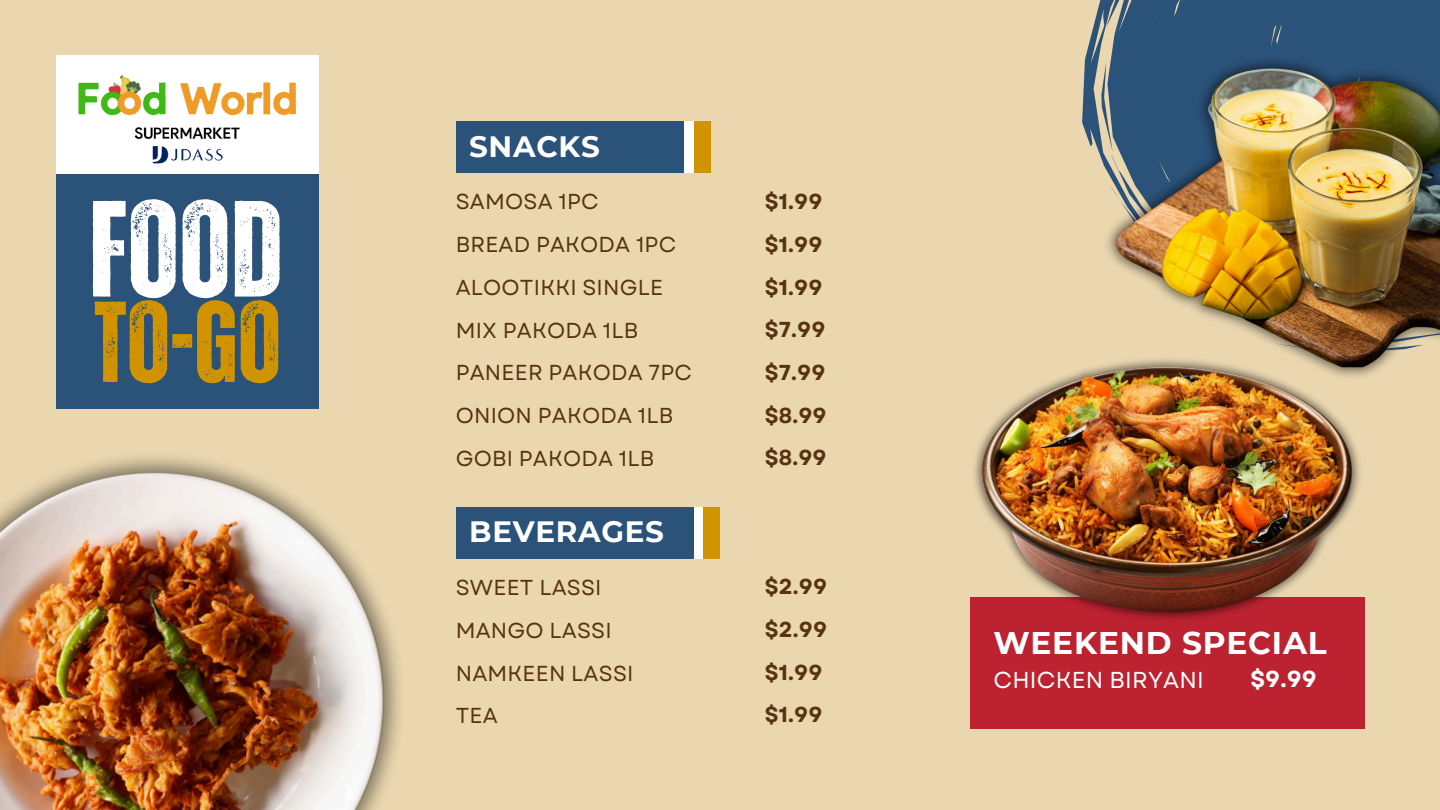
<style>
.page{position:relative;width:1440px;height:810px;background:#ead7b0}
.page>*{position:absolute;margin:0;border:0;box-sizing:border-box;transform-origin:0 0}
.t1{font:700 136.8px "Zuume Rough";color:#fff}
.t2{font:700 114.8px "Zuume Rough";color:#d19400}
.t3{font:700 31.3px "Montserrat";letter-spacing:.025em;color:#fff}
.t4{font:700 29.4px "Montserrat";letter-spacing:.025em;color:#fff}
.t5{font:23px "Garet";letter-spacing:.01em;color:#fff}
.t6{font:700 23px "Garet";color:#fff}
.t7{font:21.6px/42.8px "Garet";letter-spacing:.01em;color:#573312}
.t8{font:700 21.6px "Garet";letter-spacing:.01em;color:#573312}
</style>
<div class="page">
<svg style="left:1088px;top:0;width:352px;height:45px;background:#36597c"></svg>
<div style="left:456px;top:121px;width:253px;height:52px;background:#2b5279"></div>
<div style="left:684px;top:121px;width:10px;height:52px;background:#fff"></div>
<div style="left:694px;top:121px;width:16px;height:52px;background:#d19400"></div>
<div style="left:970px;top:597px;width:395px;height:132px;background:#bd2231"></div>
<img style="left:974px;top:384px;width:386px;height:236px">
<img style="left:0;top:408px;width:400px;height:402px">
<div style="left:456px;top:507px;width:253px;height:52px;background:#2b5279"></div>
<img style="left:1048px;top:45px;width:392px;height:339px">
<div style="left:56px;top:55px;width:263px;height:353px;background:#2b5279"></div>
<div style="left:56px;top:55px;width:263px;height:119px;background:#fff"></div>
<img style="left:78px;top:75px;width:218px;height:89px">
<div style="left:694px;top:507px;width:10px;height:52px;background:#fff"></div>
<div style="left:704px;top:507px;width:16px;height:52px;background:#d19400"></div>
<p class="t1" style="left:89px;top:187px;width:195px">FOOD</p>
<p class="t2" style="left:94px;top:290px;width:189px">TO-GO</p>
<p class="t4" style="left:469px;top:128px;width:132px">SNACKS</p>
<h1 class="t7" style="left:456px;top:181px;width:238px">SAMOSA 1PC<br>BREAD PAKODA 1PC<br>ALOOTIKKI SINGLE<br>MIX PAKODA 1LB<br>PANEER PAKODA 7PC<br>ONION PAKODA 1LB<br>GOBI PAKODA 1LB</h1>
<h2 class="t8" style="left:765px;top:186px;width:59px">$1.99</h2>
<h3 class="t8" style="left:765px;top:229px;width:59px">$1.99</h3>
<h4 class="t8" style="left:765px;top:271px;width:59px">$1.99</h4>
<p class="t8" style="left:765px;top:314px;width:62px">$7.99</p>
<p class="t8" style="left:765px;top:357px;width:62px">$7.99</p>
<p class="t8" style="left:765px;top:400px;width:63px">$8.99</p>
<p class="t8" style="left:765px;top:442px;width:63px">$8.99</p>
<p class="t4" style="left:469px;top:514px;width:196px">BEVERAGES</p>
<h3 class="t7" style="left:456px;top:566px;width:179px">SWEET LASSI<br>MANGO LASSI<br>NAMKEEN LASSI<br>TEA</h3>
<h4 class="t8" style="left:765px;top:571px;width:64px">$2.99</h4>
<p class="t8" style="left:765px;top:614px;width:64px">$2.99</p>
<p class="t8" style="left:765px;top:657px;width:59px">$1.99</p>
<p class="t8" style="left:765px;top:699px;width:59px">$1.99</p>
<p class="t3" style="left:993px;top:624px;width:335px">WEEKEND SPECIAL</p>
<p class="t5" style="left:993px;top:663px;width:212px">CHICKEN BIRYANI</p>
<p class="t6" style="left:1250px;top:663px;width:68px">$9.99</p>
</div>
